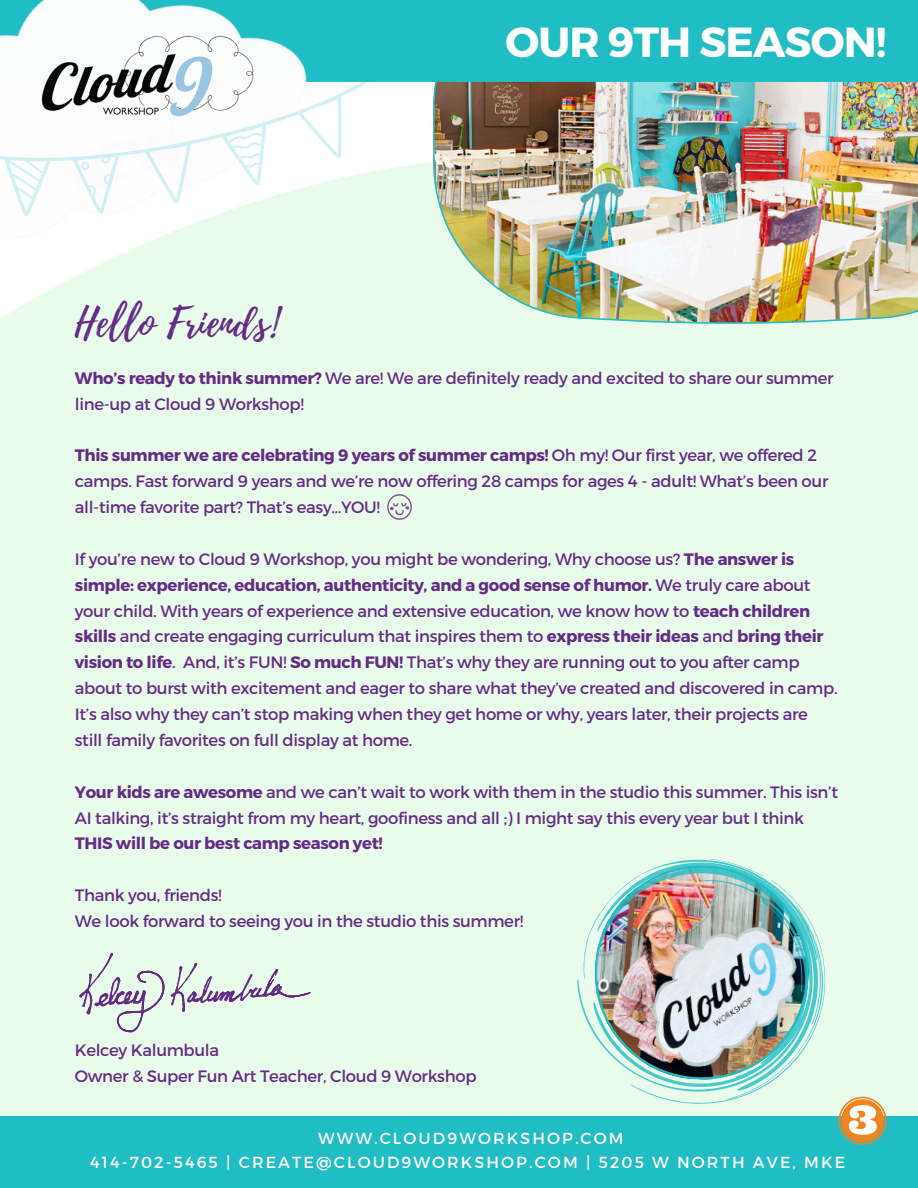
<style>
.page{position:relative;width:918px;height:1188px;background:#fff}
.page>*{position:absolute;margin:0;border:0;box-sizing:border-box;transform-origin:0 0}
.t1{font:700 42px "Montserrat";letter-spacing:-.02em;color:#fff}
.t2{font:40.5px "Playlist Script";letter-spacing:.01em;color:#642b87}
.t3{font:16.5px/25.8px "Montserrat";letter-spacing:-.02em;color:#642b87}
.t4{font:16.05px/23.7px "Montserrat";letter-spacing:.13em;color:#fff;text-align:center}
.s1{font-weight:700}
</style>
<div class="page">
<div style="left:0;top:162px;width:918px;height:955px;background:#e9fceb"></div>
<img style="left:433px;top:82px;width:485px;height:242px">
<div style="left:329px;top:0;width:589px;height:82px;background:#21bdc5"></div>
<img style="left:0;top:0;width:329px;height:278px">
<img style="left:0;top:21px;width:263px;height:55px">
<svg style="left:0;top:76px;width:387px;height:162px"></svg>
<svg style="left:577px;top:860px;width:6px;height:232px"></svg>
<svg style="left:630px;top:880px;width:195px;height:224px"></svg>
<img style="left:583px;top:859px;width:240px;height:241px">
<div style="left:0;top:1117px;width:918px;height:71px;background:#21bdc5"></div>
<svg style="left:839px;top:1097px;width:48px;height:48px"></svg>
<svg style="left:79px;top:953px;width:232px;height:79px;background:#d9e4df"></svg>
<img style="left:387px;top:495px;width:25px;height:25px">
<p class="t2" style="left:75px;top:293px;width:205px">Hello Friends!</p>
<p class="t1" style="left:505px;top:14px;width:383px">OUR 9TH SEASON!</p>
<p class="t3" style="left:75px;top:364px;width:760px"><span class="s1">Who’s ready to think summer?</span> We are! We are definitely ready and excited to share our summer line-up at Cloud 9 Workshop!</p>
<h1 class="t3" style="left:75px;top:442px;width:755px"><span class="s1">This summer we are celebrating 9 years of summer camps!</span> Oh my! Our first year, we offered 2 camps. Fast forward 9 years and we’re now offering 28 camps for ages 4 - adult! What’s been our all-time favorite part? That’s easy…YOU!</h1>
<h2 class="t3" style="left:75px;top:545px;width:764px">If you’re new to Cloud 9 Workshop, you might be wondering, Why choose us? <span class="s1">The answer is simple: experience, education, authenticity, and a good sense of humor.</span> We truly care about your child. With years of experience and extensive education, we know how to <span class="s1">teach children skills</span> and create engaging curriculum that inspires them to <span class="s1">express their ideas</span> and <span class="s1">bring their vision to life</span>. And, it’s FUN! <span class="s1">So much FUN!</span> That’s why they are running out to you after camp about to burst with excitement and eager to share what they’ve created and discovered in camp.<br>It’s also why they can’t stop making when they get home or why, years later, their projects are still family favorites on full display at home.</h2>
<p class="t3" style="left:75px;top:778px;width:765px"><span class="s1">Your kids are awesome</span> and we can’t wait to work with them in the studio this summer. This isn’t<br>AI talking, it’s straight from my heart, goofiness and all ;) I might say this every year but I think<br><span class="s1">THIS will be our best camp season yet!</span></p>
<p class="t3" style="left:75px;top:882px;width:148px">Thank you, friends!</p>
<h3 class="t3" style="left:75px;top:907px;width:450px">We look forward to seeing you in the studio this summer!</h3>
<p class="t3" style="left:75px;top:1037px;width:146px">Kelcey Kalumbula</p>
<p class="t3" style="left:75px;top:1063px;width:403px">Owner &amp; Super Fun Art Teacher, Cloud 9 Workshop</p>
<p class="t4" style="left:90px;top:1126px;width:757px">WWW.CLOUD9WORKSHOP.COM<br>414-702-5465 | CREATE@CLOUD9WORKSHOP.COM | 5205 W NORTH AVE, MKE</p>
</div>
